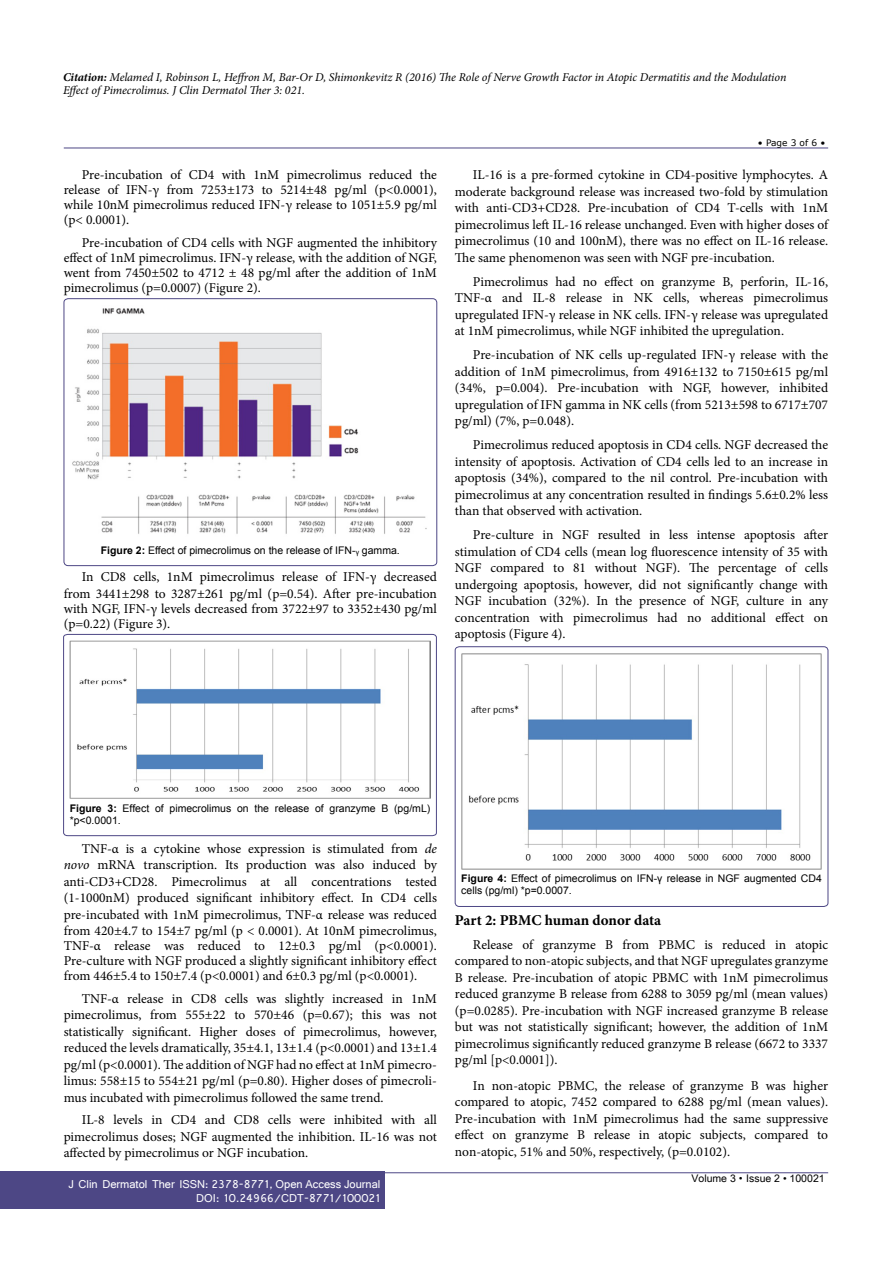
<style>
.page{position:relative;width:893px;height:1263px;background:#fff}
.page>*{position:absolute;margin:0;border:0;box-sizing:border-box;transform-origin:0 0}
.t1{font:700 15px "Minion Pro";letter-spacing:-.005em;color:#000}
.t2{font:13.5px/16.5px "Minion Pro";color:#000;text-align:justify}
.t3{font:italic 12px/13.5px "Minion Pro";letter-spacing:-.01em;color:#000}
.t4{font:12px/14.2px "Shruti";color:#fff;text-align:right}
.t5{font:10.5px/12px "Arial";color:#000}
.t6{font:10.5px "Arial Unicode MS";color:#000}
.t7{font:9px "MS Reference Sans Serif";color:#000}
.s1{font-weight:700}
.s2{font-style:italic}
.s3{font-family:"Batang"}
</style>
<div class="page">
<hr style="left:64px;top:148px;width:764px;height:1px;background:#4d4785">
<hr style="left:64px;top:1172px;width:764px;height:1px;background:#4d4785">
<div style="left:0;top:1171px;width:384px;height:38px;background:#4d4785"></div>
<div style="left:64px;top:298px;width:373px;height:268px;border:1px solid #4d4785;border-radius:4px"></div>
<svg style="left:63px;top:634px;width:374px;height:202px"></svg>
<div style="left:455px;top:646px;width:373px;height:261px;border:1px solid #4d4785;border-radius:4px"></div>
<img style="left:72px;top:308px;width:355px;height:226px">
<img style="left:70px;top:641px;width:360px;height:157px">
<img style="left:461px;top:653px;width:361px;height:216px">
<p class="t3" style="left:63px;top:70px;width:725px"><span class="s1">Citation:</span> Melamed I, Robinson L, Heffron M, Bar-Or D, Shimonkevitz R (2016) The Role of Nerve Growth Factor in Atopic Dermatitis and the Modulation<br>Effect of Pimecrolimus. J Clin Dermatol Ther 3: 021.</p>
<p class="t2" style="left:64px;top:168px;width:375px;line-height:15px;text-indent:18px">Pre-incubation of CD4 with 1nM pimecrolimus reduced the release of IFN-γ from 7253±173 to 5214±48 pg/ml (p&lt;0.0001), while 10nM pimecrolimus reduced IFN-γ release to 1051±5.9 pg/ml (p&lt; 0.0001).</p>
<p class="t2" style="left:64px;top:235px;width:375px;line-height:15px;text-indent:18px">Pre-incubation of CD4 cells with NGF augmented the inhibitory effect of 1nM pimecrolimus. IFN-γ release, with the addition of NGF, went from 7450±502 to 4712 ± 48 pg/ml after the addition of 1nM pimecrolimus (p=0.0007) (Figure 2).</p>
<p class="t5" style="left:101px;top:545px;width:301px"><span class="s1">Figure 2:</span> Effect of pimecrolimus on the release of IFN-ᵧ gamma.</p>
<p class="t2" style="left:64px;top:569px;width:375px;text-align:right">In CD8 cells, 1nM pimecrolimus release of IFN-γ decreased from 3441±298 to 3287±261 pg/ml (p=0.54). After pre-incubation</p>
<p class="t2" style="left:64px;top:601px;width:375px;line-height:15px">with NGF, IFN-γ levels decreased from 3722±97 to 3352±430 pg/ml (p=0.22) (Figure 3).</p>
<p class="t7" style="left:758px;top:137px;width:69px">• Page 3 of 6 •</p>
<p class="t2" style="left:455px;top:167px;width:375px;text-indent:18px">IL-16 is a pre-formed cytokine in CD4-positive lymphocytes. A moderate background release was increased two-fold by stimulation with anti-CD3+CD28. Pre-incubation of CD4 T-cells with 1nM pimecrolimus left IL-16 release unchanged. Even with higher doses of pimecrolimus (10 and 100nM), there was no effect on IL-16 release.<br>The same phenomenon was seen with NGF pre-incubation.</p>
<p class="t2" style="left:455px;top:273px;width:375px;text-indent:18px">Pimecrolimus had no effect on granzyme B, perforin, IL-16, TNF-α and IL-8 release in NK cells, whereas pimecrolimus upregulated IFN-γ release in NK cells. IFN-γ release was upregulated at 1nM pimecrolimus, while NGF inhibited the upregulation.</p>
<p class="t2" style="left:455px;top:347px;width:375px;text-indent:18px">Pre-incubation of NK cells up-regulated IFN-γ release with the addition of 1nM pimecrolimus, from 4916±132 to 7150±615 pg/ml (34%, p=0.004). Pre-incubation with NGF, however, inhibited upregulation of IFN gamma in NK cells (from 5213±598 to 6717±707 pg/ml) (7%, p=0.048).</p>
<p class="t2" style="left:455px;top:437px;width:375px;text-indent:18px">Pimecrolimus reduced apoptosis in CD4 cells. NGF decreased the intensity of apoptosis. Activation of CD4 cells led to an increase in apoptosis (34%), compared to the nil control. Pre-incubation with pimecrolimus at any concentration resulted in findings 5.6±0.2% less than that observed with activation.</p>
<p class="t2" style="left:455px;top:527px;width:375px;text-indent:18px">Pre-culture in NGF resulted in less intense apoptosis after stimulation of CD4 cells (mean log fluorescence intensity of 35 with NGF compared to 81 without NGF). The percentage of cells undergoing apoptosis, however, did not significantly change with NGF incubation (32%). In the presence of NGF, culture in any concentration with pimecrolimus had no additional effect on apoptosis (Figure 4).</p>
<p class="t5" style="left:70px;top:802px;width:362px"><span class="s1">Figure 3:</span> Effect of pimecrolimus on the release of granzyme B (pg/mL) *p&lt;0.0001.</p>
<p class="t2" style="left:64px;top:840px;width:375px;text-indent:18px">TNF-α is a cytokine whose expression is stimulated from <span class="s2">de novo</span> mRNA transcription. Its production was also induced by anti-CD3+CD28. Pimecrolimus at all concentrations tested (1-1000nM) produced significant inhibitory effect. In CD4 cells pre-incubated with 1nM pimecrolimus, TNF-α release was reduced from 420±4.7 to 154±7 pg/ml (p &lt; 0.0001). At 10nM pimecrolimus,</p>
<p class="t2" style="left:64px;top:939px;width:375px;line-height:15px">TNF-α release was reduced to 12±0.3 pg/ml (p&lt;0.0001).<br>Pre-culture with NGF produced a slightly significant inhibitory effect from 446±5.4 to 150±7.4 (p&lt;0.0001) and 6±0.3 pg/ml (p&lt;0.0001).</p>
<p class="t2" style="left:64px;top:990px;width:375px;text-indent:18px">TNF-α release in CD8 cells was slightly increased in 1nM pimecrolimus, from 555±22 to 570±46 (p=0.67); this was not statistically significant. Higher doses of pimecrolimus, however, reduced the levels dramatically, 35±4.1, 13±1.4 (p&lt;0.0001) and 13±1.4 pg/ml (p&lt;0.0001). The addition of NGF had no effect at 1nM pimecro&shy;limus: 558±15 to 554±21 pg/ml (p=0.80). Higher doses of pimecroli&shy;mus incubated with pimecrolimus followed the same trend.</p>
<p class="t2" style="left:64px;top:1112px;width:375px;text-indent:18px">IL-8 levels in CD4 and CD8 cells were inhibited with all pimecrolimus doses; NGF augmented the inhibition. IL-16 was not affected by pimecrolimus or NGF incubation.</p>
<p class="t4" style="left:68px;top:1176px;width:314px">J Clin Dermatol Ther ISSN: 2378-8771, Open Access Journal<br>DOI: 10.24966/CDT-8771/100021</p>
<p class="t5" style="left:461px;top:873px;width:362px"><span class="s1">Figure 4:</span> Effect of pimecrolimus on IFN-γ release in NGF augmented CD4 cells (pg/ml) *p=0.0007.</p>
<p class="t1" style="left:455px;top:909px;width:208px">Part 2: PBMC human donor data</p>
<p class="t2" style="left:455px;top:936px;width:375px;text-indent:18px">Release of granzyme B from PBMC is reduced in atopic compared to non-atopic subjects, and that NGF upregulates granzyme B release. Pre-incubation of atopic PBMC with 1nM pimecrolimus reduced granzyme B release from 6288 to 3059 pg/ml (mean values) (p=0.0285). Pre-incubation with NGF increased granzyme B release but was not statistically significant; however, the addition of 1nM pimecrolimus significantly reduced granzyme B release (6672 to 3337 pg/ml [p&lt;0.0001]).</p>
<p class="t2" style="left:455px;top:1077px;width:375px;text-indent:18px">In non-atopic PBMC, the release of granzyme B was higher compared to atopic, 7452 compared to 6288 pg/ml (mean values).<br>Pre-incubation with 1nM pimecrolimus had the same suppressive effect on granzyme B release in atopic subjects, compared to non-atopic, 51% and 50%, respectively, (p=0.0102).</p>
<p class="t6" style="left:692px;top:1170px;width:135px">Volume 3 <span class="s3">•</span> Issue 2 • 100021</p>
</div>
